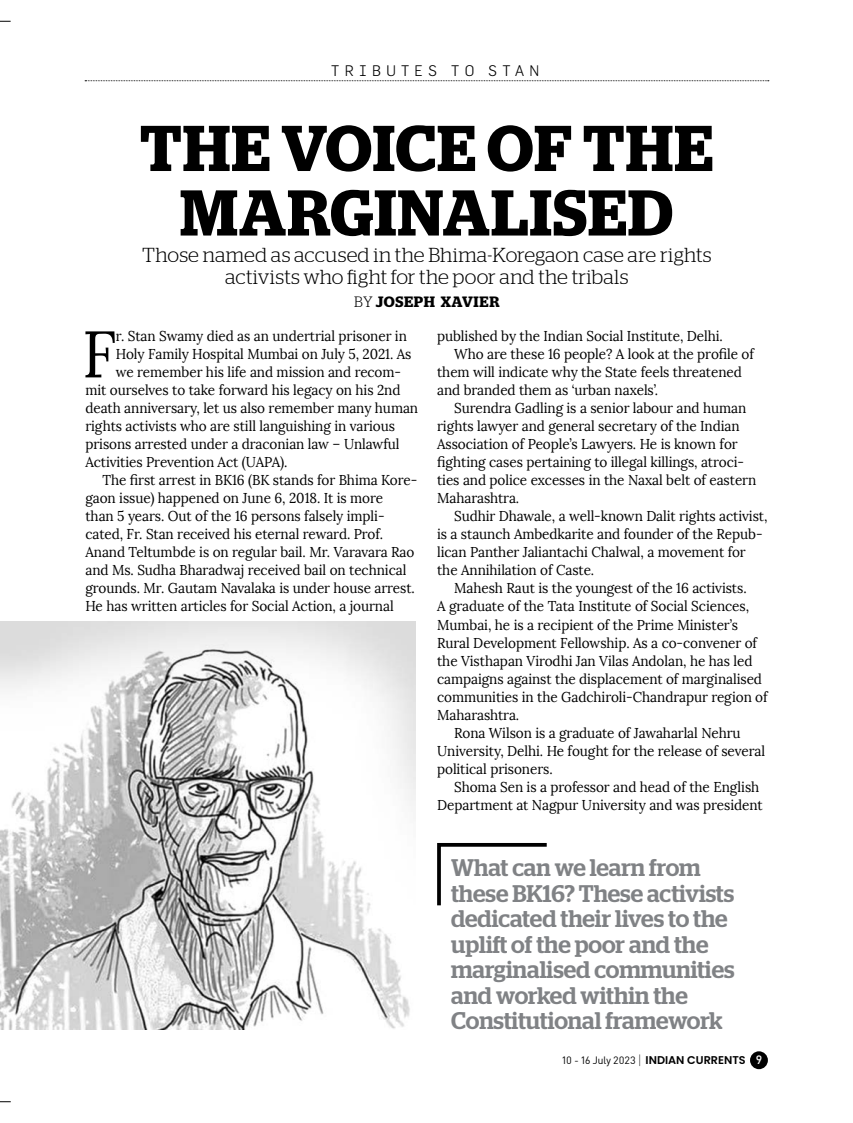
<style>
.page{position:relative;width:853px;height:1123px;background:#fff}
.page>*{position:absolute;margin:0;border:0;box-sizing:border-box;transform-origin:0 0}
.t1{font:65.7px "Lora";color:#000;scale:.95 1}
.t2{font:600 64.5px/64.5px "Stag";letter-spacing:.02em;color:#000;text-align:center}
.t3{font:500 24px/25.5px "Stag";color:#808285}
.t4{font:300 20.25px/21.8px "Stag";letter-spacing:.005em;color:#000;text-align:center}
.t5{font:300 15px "Flama";letter-spacing:.35em;color:#000}
.t6{font:600 15px "Stag";letter-spacing:.04em;color:#000}
.t7{font:14.25px "Lora";letter-spacing:-.005em;color:#000;scale:.95 1}
.t8{font:600 11.25px "Poppins";color:#000}
.s1{font-weight:300}
.s2{font-family:"Sapient Sans";font-weight:400;font-size:10.5px}
.s3{font-family:"Sapient Sans";font-weight:300;font-size:13.5px}
.s4{font-family:"Sapient Sans";font-weight:500;font-size:12px;color:#fff}
</style>
<div class="page">
<div style="left:750px;top:1051px;width:17px;height:18px;background:#000;border-radius:50%"></div>
<svg style="left:85px;top:80px;width:683px;height:1px"></svg>
<svg style="left:437px;top:843px;width:110px;height:63px"></svg>
<img style="left:0;top:622px;width:416px;height:407px">
<p class="t5" style="left:331px;top:61px;width:210px">TRIBUTES TO ST AN</p>
<h2 class="t2" style="left:140px;top:116px;width:574px">THE VOICE OF THE<br>MARGINALISED</h2>
<h3 class="t4" style="left:142px;top:244px;width:571px">Those named as accused in the Bhima-Koregaon case are rights activists who fight for the poor and the tribals</h3>
<p class="t6" style="left:354px;top:292px;width:147px"><span class="s1">by</span> JOSEPH XAVIER</p>
<h1 class="t1" style="left:82px;top:314px;width:37px">F</h1>
<p class="t7" style="left:116px;top:327px;width:308px">r. Stan Swamy died as an undertrial prisoner in</p>
<p class="t7" style="left:116px;top:345px;width:313px">Holy Family Hospital Mumbai on July 5, 2021. As</p>
<p class="t7" style="left:116px;top:363px;width:302px">we remember his life and mission and recom-</p>
<p class="t7" style="left:85px;top:381px;width:333px">mit ourselves to take forward his legacy on his 2nd</p>
<p class="t7" style="left:85px;top:399px;width:352px">death anniversary, let us also remember many human</p>
<p class="t7" style="left:85px;top:417px;width:327px">rights activists who are still languishing in various</p>
<p class="t7" style="left:85px;top:435px;width:332px">prisons arrested under a draconian law – Unlawful</p>
<p class="t7" style="left:85px;top:453px;width:214px">Activities Prevention Act (UAPA).</p>
<p class="t7" style="left:102px;top:471px;width:333px">The first arrest in BK16 (BK stands for Bhima Kore-</p>
<p class="t7" style="left:85px;top:489px;width:315px">gaon issue) happened on June 6, 2018. It is more</p>
<p class="t7" style="left:85px;top:507px;width:316px">than 5 years. Out of the 16 persons falsely impli-</p>
<p class="t7" style="left:85px;top:525px;width:315px">cated, Fr. Stan received his eternal reward. Prof.</p>
<p class="t7" style="left:85px;top:543px;width:348px">Anand Teltumbde is on regular bail. Mr. Varavara Rao</p>
<p class="t7" style="left:85px;top:561px;width:339px">and Ms. Sudha Bharadwaj received bail on technical</p>
<p class="t7" style="left:85px;top:579px;width:348px">grounds. Mr. Gautam Navalaka is under house arrest.</p>
<p class="t7" style="left:85px;top:597px;width:326px">He has written articles for Social Action, a journal</p>
<p class="t7" style="left:437px;top:327px;width:302px">published by the Indian Social Institute, Delhi.</p>
<p class="t7" style="left:454px;top:345px;width:317px">Who are these 16 people? A look at the profile of</p>
<p class="t7" style="left:437px;top:363px;width:322px">them will indicate why the State feels threatened</p>
<p class="t7" style="left:437px;top:381px;width:234px">and branded them as ‘urban naxels’.</p>
<p class="t7" style="left:454px;top:399px;width:309px">Surendra Gadling is a senior labour and human</p>
<p class="t7" style="left:437px;top:417px;width:320px">rights lawyer and general secretary of the Indian</p>
<p class="t7" style="left:437px;top:435px;width:318px">Association of People’s Lawyers. He is known for</p>
<p class="t7" style="left:437px;top:453px;width:325px">fighting cases pertaining to illegal killings, atroci-</p>
<p class="t7" style="left:437px;top:471px;width:337px">ties and police excesses in the Naxal belt of eastern</p>
<p class="t7" style="left:437px;top:489px;width:88px">Maharashtra.</p>
<p class="t7" style="left:454px;top:507px;width:331px">Sudhir Dhawale, a well-known Dalit rights activist,</p>
<p class="t7" style="left:437px;top:525px;width:344px">is a staunch Ambedkarite and founder of the Repub-</p>
<p class="t7" style="left:437px;top:543px;width:326px">lican Panther Jaliantachi Chalwal, a movement for</p>
<p class="t7" style="left:437px;top:561px;width:167px">the Annihilation of Caste.</p>
<p class="t7" style="left:454px;top:579px;width:309px">Mahesh Raut is the youngest of the 16 activists.</p>
<p class="t7" style="left:437px;top:597px;width:330px">A graduate of the Tata Institute of Social Sciences,</p>
<p class="t7" style="left:437px;top:615px;width:318px">Mumbai, he is a recipient of the Prime Minister’s</p>
<p class="t7" style="left:437px;top:633px;width:338px">Rural Development Fellowship. As a co-convener of</p>
<p class="t7" style="left:437px;top:651px;width:333px">the Visthapan Virodhi Jan Vilas Andolan, he has led</p>
<p class="t7" style="left:437px;top:669px;width:343px">campaigns against the displacement of marginalised</p>
<p class="t7" style="left:437px;top:687px;width:349px">communities in the Gadchiroli-Chandrapur region of</p>
<p class="t7" style="left:437px;top:705px;width:88px">Maharashtra.</p>
<p class="t7" style="left:454px;top:723px;width:303px">Rona Wilson is a graduate of Jawaharlal Nehru</p>
<p class="t7" style="left:437px;top:741px;width:347px">University, Delhi. He fought for the release of several</p>
<p class="t7" style="left:437px;top:759px;width:123px">political prisoners.</p>
<p class="t7" style="left:454px;top:777px;width:323px">Shoma Sen is a professor and head of the English</p>
<p class="t7" style="left:437px;top:795px;width:344px">Department at Nagpur University and was president</p>
<h3 class="t3" style="left:451px;top:855px;width:285px">What can we learn from these BK16? These activists dedicated their lives to the uplift of the poor and the marginalised communities and worked within the<br>Constitutional framework</h3>
<p class="t8" style="left:562px;top:1053px;width:201px"><span class="s2">10 - 16 July 2023</span> <span class="s3">|</span> INDIAN CURRENTS <span class="s4">9</span></p>
</div>
